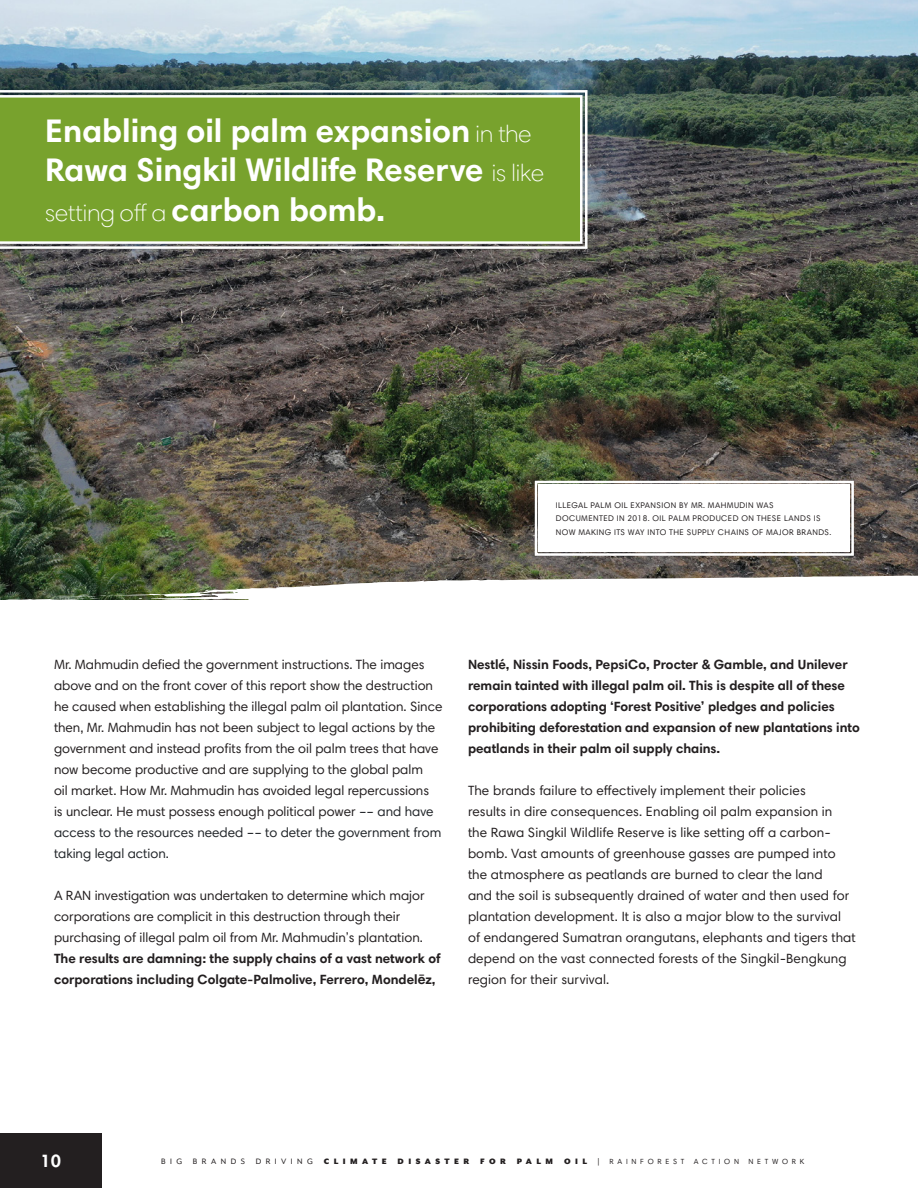
<style>
.page{position:relative;width:918px;height:1188px;background:#fff}
.page>*{position:absolute;margin:0;border:0;box-sizing:border-box;transform-origin:0 0}
.Panther_Body_Text{font:700 33px/39.6px "Harmonia Sans Std";color:#fff}
.Panther_Body_Text-2{font:300 24px "Harmonia Sans Std";color:#fff}
.t1{font:700 18px "Harmonia Sans Std";color:#fff}
.Reduced_Body_Text{font:13.5px/21px "Harmonia Sans Std";color:#231f20}
.Reduced_Body_Text-2{font:700 13.5px/21px "Harmonia Sans Std";color:#231f20}
.t2{font:900 9px "Mr Eaves XL Mod OT";letter-spacing:.5em;color:#231f20}
.Photo_Caption{font:8.25px/13.5px "Harmonia Sans Std";letter-spacing:.05em;color:#231f20}
.t3{font:7.5px "Harmonia Sans Std";letter-spacing:.5em;color:#231f20}
.s1{font-weight:300;font-size:24px}
.s2{font-weight:700;font-size:33px}
.s3{color:#212529}
.s4{font-weight:700}
.s5{font-family:"Helvetica Neue";font-weight:700}
.s6{font-weight:400}
</style>
<div class="page">
<img style="left:0;top:0;width:918px;height:576px">
<img style="left:0;top:576px;width:881px;height:24px">
<svg style="left:534px;top:480px;width:321px;height:77px"></svg>
<svg style="left:0;top:89px;width:589px;height:161px"></svg>
<div style="left:0;top:94px;width:584px;height:151px;background:#78a22d"></div>
<div style="left:0;top:1134px;width:102px;height:54px;background:#231f20"></div>
<p class="Panther_Body_Text" style="left:45px;top:110px;width:500px">Enabling oil palm expansion <span class="s1">in the<br></span>Rawa Singkil Wildlife Reserve <span class="s1">is like</span></p>
<p class="Panther_Body_Text-2" style="left:45px;top:199px;width:342px">setting off a <span class="s2">carbon bomb.</span></p>
<p class="Photo_Caption" style="left:556px;top:498px;width:277px">ILLEGAL PALM OIL EXPANSION BY MR. MAHMUDIN WAS<br>DOCUMENTED IN 2018. OIL PALM PRODUCED ON THESE LANDS IS<br>NOW MAKING ITS WAY INTO THE SUPPLY CHAINS OF MAJOR BRANDS.</p>
<p class="Reduced_Body_Text" style="left:54px;top:654px;width:390px">Mr. Mahmudin defied the government instructions. The images above and on the front cover of this report show the destruction he caused when establishing the illegal palm oil plantation. Since then, Mr. Mahmudin has not been subject to legal actions by the government and instead profits from the oil palm trees that have now become productive and are supplying to the global palm<br>oil market. How Mr. Mahmudin has avoided legal repercussions<br>is unclear. He must possess enough political power <span class="s3">–– and have access to the resources needed –– to deter the government from taking legal action.</span></p>
<p class="Reduced_Body_Text" style="left:54px;top:885px;width:388px">A RAN investigation was undertaken to determine which major corporations are complicit in this destruction through their purchasing of illegal palm oil from Mr. Mahmudin’s plantation.<br><span class="s4">The results are damning: the supply chains of a vast network of corporations including Colgate-Palmolive, Ferrero, Mondel</span><span class="s5">ē</span><span class="s4">z,</span></p>
<p class="Reduced_Body_Text-2" style="left:468px;top:653px;width:393px">Nestlé, Nissin Foods, PepsiCo, Procter &amp; Gamble, and Unilever remain tainted with illegal palm oil. This is despite all of these corporations adopting ‘Forest Positive’ pledges and policies prohibiting deforestation and expansion of new plantations into peatlands in their palm oil supply chains.</p>
<p class="Reduced_Body_Text" style="left:468px;top:780px;width:389px">The brands failure to effectively implement their policies<br>results in dire consequences. Enabling oil palm expansion in<br>the Rawa Singkil Wildlife Reserve is like setting off a carbon&shy;bomb. Vast amounts of greenhouse gasses are pumped into the atmosphere as peatlands are burned to clear the land<br>and the soil is subsequently drained of water and then used for plantation development. It is also a major blow to the survival of endangered Sumatran orangutans, elephants and tigers that depend on the vast connected forests of the Singkil-Bengkung region for their survival.</p>
<h3 class="t1" style="left:40px;top:1150px;width:22px">10</h3>
<p class="t2" style="left:161px;top:1157px;width:427px"><span class="s6">BIG BRANDS DRIVING</span> CLIMATE DISASTER FOR PALM OIL</p>
<p class="t3" style="left:597px;top:1157px;width:4px">|</p>
<p class="t3" style="left:609px;top:1157px;width:76px">RAINFOREST</p>
<p class="t3" style="left:694px;top:1157px;width:47px">ACTION</p>
<p class="t3" style="left:748px;top:1157px;width:57px">NETWORK</p>
</div>
